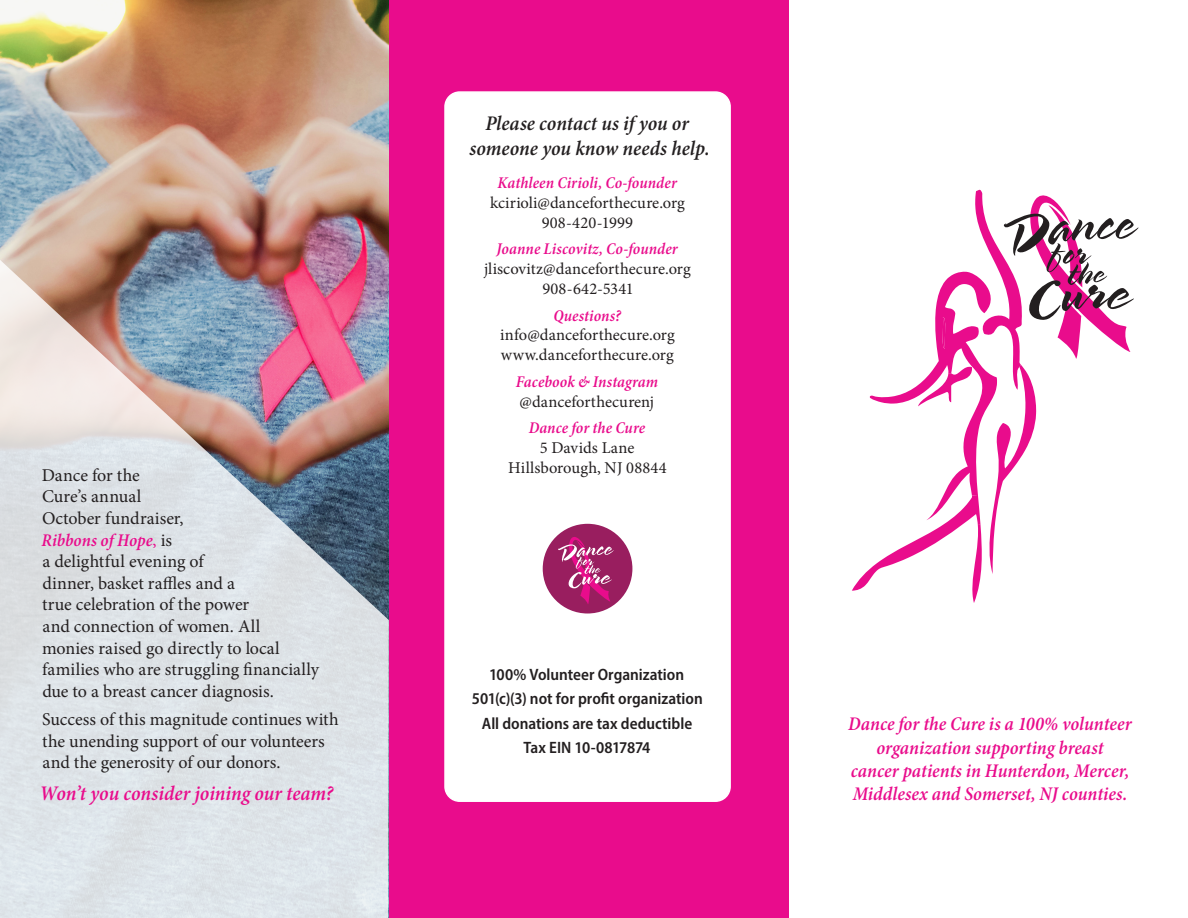
<style>
.page{position:relative;width:1188px;height:918px;background:#fff}
.page>*{position:absolute;margin:0;border:0;box-sizing:border-box;transform-origin:0 0}
.Heading_1{font:italic 600 condensed 21px/25.2px "Minion Pro";color:#231f20;text-align:center}
.Body{font:italic 600 condensed 21px "Minion Pro";color:#e90c8c}
.Heading_1-2{font:italic 600 condensed 19.5px/23.4px "Minion Pro";color:#e90c8c;text-align:center}
.Body-2{font:18px/21.6px "Minion Pro";color:#231f20}
.Body-3{font:16.5px/19.8px "Minion Pro";letter-spacing:.005em;color:#231f20;text-align:center}
.Body-4{font:600 semi-condensed 16.5px "Myriad Pro";color:#231f20}
.Body-5{font:italic 600 condensed 16.5px/19.8px "Minion Pro";letter-spacing:.005em;color:#e90c8c}
.Body-6{font:600 semi-condensed 16.5px "Myriad Pro";letter-spacing:-.02em;color:#231f20}
.s1{font-weight:600;font-style:italic;font-stretch:condensed;color:#e90c8c}
.s2{color:#e90c8c}
.s3{font-weight:400;font-style:normal;font-stretch:normal;color:#231f20}
</style>
<div class="page">
<svg style="left:852px;top:190px;width:286px;height:413px"></svg>
<div style="left:388px;top:0;width:401px;height:918px;background:#e90c8c"></div>
<img style="left:0;top:0;width:388px;height:247px">
<div style="left:445px;top:92px;width:285px;height:709px;background:#fff;border-radius:15px"></div>
<div style="left:444px;top:91px;width:287px;height:711px;border:2px solid #fff;border-radius:15px"></div>
<div style="left:543px;top:524px;width:89px;height:90px;background:#991e5f;border-radius:50%"></div>
<svg style="left:558px;top:537px;width:56px;height:67px"></svg>
<svg style="left:0;top:247px;width:389px;height:671px;background:#ccc7cd"></svg>
<p class="Body-2" style="left:42px;top:464px;width:279px">Dance for the<br>Cure’s annual<br>October fundraiser,<br><span class="s1">Ribbons of Hope</span><span class="s2">,</span> is<br>a delightful evening of<br>dinner, basket raffles and a<br>true celebration of the power<br>and connection of women. All<br>monies raised go directly to local families who are struggling financially due to a breast cancer diagnosis.</p>
<p class="Body-2" style="left:42px;top:709px;width:298px">Success of this magnitude continues with the unending support of our volunteers and the generosity of our donors.</p>
<p class="Body" style="left:40px;top:779px;width:295px">Won’t you consider joining our team?</p>
<p class="Heading_1" style="left:469px;top:110px;width:242px">Please contact us if you or someone you know needs help.</p>
<p class="Body-3" style="left:490px;top:173px;width:196px"><span class="s1">Kathleen Cirioli, Co-founder </span>kcirioli@danceforthecure.org<br>908-420-1999</p>
<p class="Body-3" style="left:484px;top:239px;width:208px"><span class="s1">Joanne Liscovitz, Co-founder </span>jliscovitz@danceforthecure.org<br>908-642-5341</p>
<p class="Body-3" style="left:500px;top:306px;width:176px"><span class="s1">Questions? </span>info@danceforthecure.org www.danceforthecure.org</p>
<p class="Body-5" style="left:516px;top:372px;width:144px">Facebook &amp; Instagram <span class="s3">@danceforthecurenj</span></p>
<p class="Body-3" style="left:508px;top:418px;width:160px"><span class="s1">Dance for the Cure<br></span>5 Davids Lane<br>Hillsborough, NJ 08844</p>
<p class="Body-4" style="left:489px;top:664px;width:197px">100% Volunteer Organization</p>
<p class="Body-4" style="left:472px;top:689px;width:232px">501(c)(3) not for profit organization</p>
<p class="Body-4" style="left:482px;top:713px;width:212px">All donations are tax deductible</p>
<p class="Body-6" style="left:524px;top:737px;width:128px">Tax EIN 10-0817874</p>
<p class="Heading_1-2" style="left:848px;top:712px;width:285px">Dance for the Cure is a 100% volunteer organization supporting breast<br>cancer patients in Hunterdon, Mercer, Middlesex and Somerset, NJ counties.</p>
</div>
